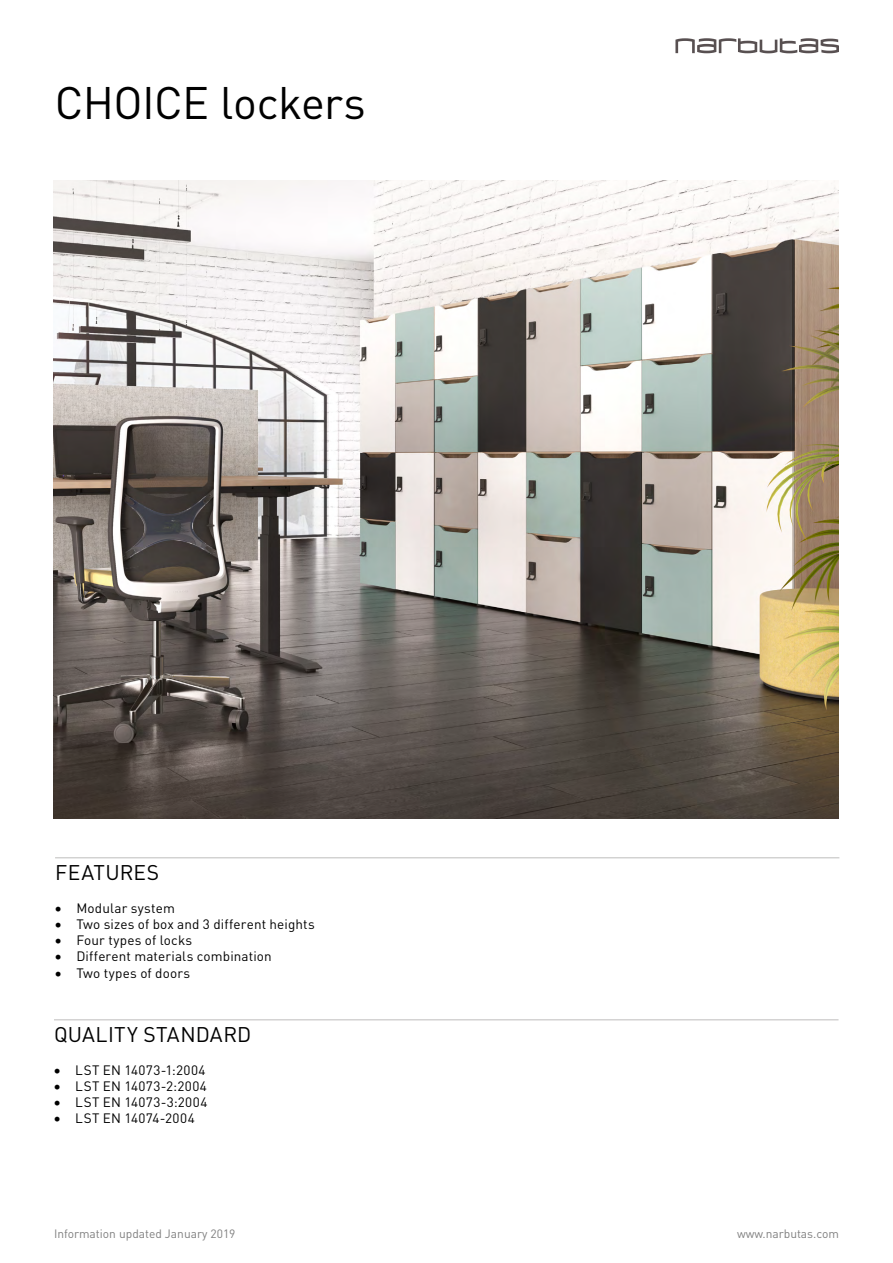
<style>
.page{position:relative;width:893px;height:1263px;background:#fff}
.page>*{position:absolute;margin:0;border:0;box-sizing:border-box;transform-origin:0 0}
.t1{font:45px "DIN Pro";letter-spacing:-.015em;color:#000}
.t2{font:21px "DIN Pro";letter-spacing:.015em;color:#000}
.t3{font:13.5px "DIN Pro";letter-spacing:.015em;color:#000}
.t4{font:12px "DIN Pro";color:#808080}
</style>
<div class="page">
<svg style="left:675px;top:38px;width:164px;height:15px"></svg>
<img style="left:53px;top:180px;width:785px;height:638px">
<hr style="left:55px;top:857px;width:784px;height:1px;background:#bebdbc">
<hr style="left:54px;top:1019px;width:784px;height:1px;background:#bebdbc">
<h1 class="t1" style="left:55px;top:72px;width:313px">CHOICE lockers</h1>
<h2 class="t2" style="left:55px;top:858px;width:106px">FEATURES</h2>
<p class="t3" style="left:55px;top:899px;width:121px">• Modular system</p>
<p class="t3" style="left:55px;top:915px;width:261px">• Two sizes of box and 3 different heights</p>
<p class="t3" style="left:55px;top:931px;width:139px">• Four types of locks</p>
<p class="t3" style="left:55px;top:947px;width:218px">• Different materials combination</p>
<p class="t3" style="left:55px;top:963px;width:137px">• Two types of doors</p>
<h2 class="t2" style="left:54px;top:1020px;width:199px">QUALITY STANDARD</h2>
<p class="t3" style="left:54px;top:1061px;width:153px">• LST EN 14073-1:2004</p>
<p class="t3" style="left:54px;top:1077px;width:154px">• LST EN 14073-2:2004</p>
<p class="t3" style="left:54px;top:1093px;width:155px">• LST EN 14073-3:2004</p>
<p class="t3" style="left:54px;top:1109px;width:142px">• LST EN 14074-2004</p>
<p class="t4" style="left:54px;top:1225px;width:183px">Information updated January 2019</p>
<p class="t4" style="left:737px;top:1225px;width:104px">www.narbutas.com</p>
</div>
